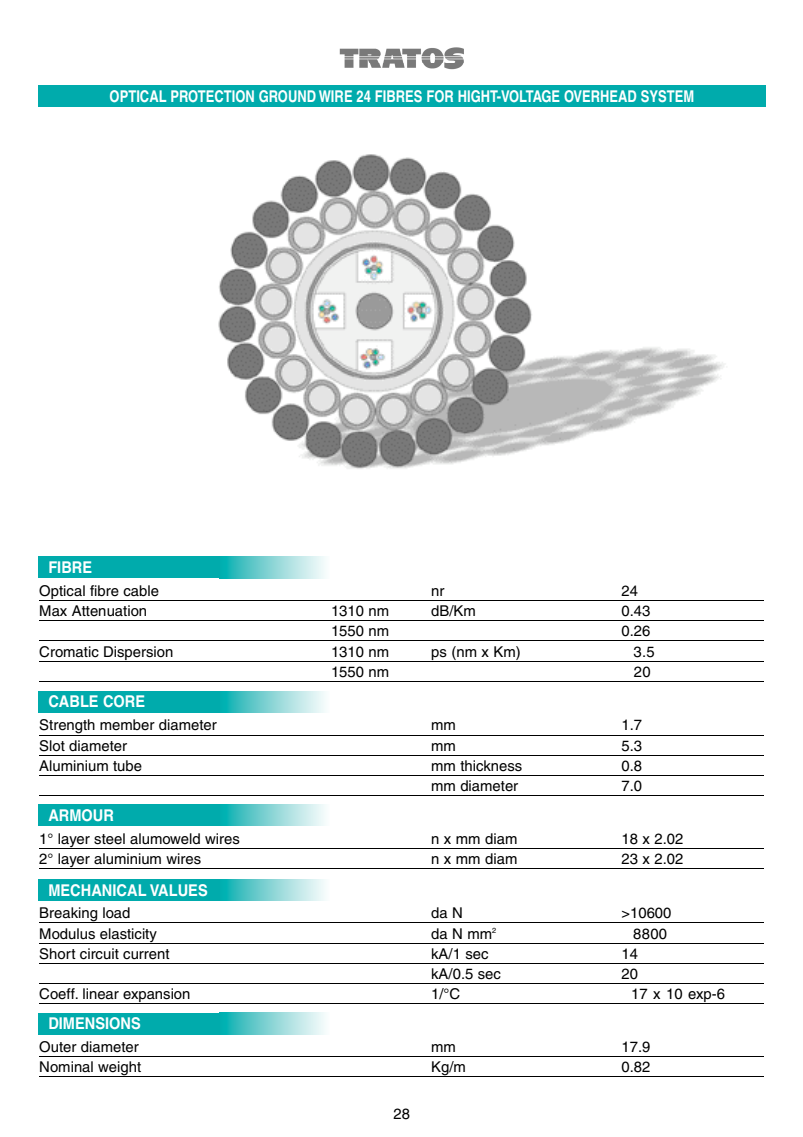
<style>
.page{position:relative;width:803px;height:1137px;background:#fff}
.page>*{position:absolute;margin:0;border:0;box-sizing:border-box;transform-origin:0 0}
.t1{font:700 16.2px "Helvetica";color:#fff;scale:.8 1}
.t2{font:700 16.2px "Helvetica";color:#fff;scale:.9 1}
.t3{font:14.85px "Helvetica";color:#000}
</style>
<div class="page">
<img style="left:339px;top:47px;width:125px;height:22px">
<div style="left:38px;top:86px;width:727px;height:21px;background:#00abac"></div>
<img style="left:219px;top:556px;width:106px;height:22px">
<div style="left:38px;top:556px;width:181px;height:22px;background:#00abac"></div>
<img style="left:218px;top:154px;width:507px;height:315px">
<hr style="left:39px;top:600px;width:725px;height:1px;background:#000">
<hr style="left:39px;top:620px;width:725px;height:1px;background:#000">
<hr style="left:39px;top:640px;width:725px;height:1px;background:#000">
<hr style="left:39px;top:661px;width:725px;height:1px;background:#000">
<hr style="left:39px;top:681px;width:725px;height:1px;background:#000">
<img style="left:219px;top:691px;width:106px;height:21px">
<div style="left:38px;top:691px;width:181px;height:21px;background:#00abac"></div>
<hr style="left:39px;top:734px;width:725px;height:1px;background:#000">
<hr style="left:39px;top:754px;width:725px;height:1px;background:#000">
<hr style="left:39px;top:775px;width:725px;height:1px;background:#000">
<hr style="left:39px;top:795px;width:725px;height:1px;background:#000">
<img style="left:219px;top:804px;width:106px;height:21px">
<div style="left:38px;top:804px;width:181px;height:21px;background:#00abac"></div>
<hr style="left:39px;top:847px;width:725px;height:1px;background:#000">
<hr style="left:39px;top:867px;width:725px;height:1px;background:#000">
<img style="left:219px;top:879px;width:106px;height:21px">
<div style="left:38px;top:879px;width:181px;height:21px;background:#00abac"></div>
<hr style="left:39px;top:922px;width:725px;height:1px;background:#000">
<hr style="left:39px;top:942px;width:725px;height:1px;background:#000">
<hr style="left:39px;top:962px;width:725px;height:1px;background:#000">
<hr style="left:39px;top:983px;width:725px;height:1px;background:#000">
<hr style="left:39px;top:1003px;width:725px;height:1px;background:#000">
<img style="left:219px;top:1012px;width:106px;height:22px">
<div style="left:38px;top:1012px;width:181px;height:22px;background:#00abac"></div>
<hr style="left:39px;top:1056px;width:725px;height:1px;background:#000">
<hr style="left:39px;top:1076px;width:725px;height:1px;background:#000">
<p class="t1" style="left:110px;top:90px;width:732px">OPTICAL PROTECTION GROUND WIRE 24 FIBRES FOR HIGHT-VOLTAGE OVERHEAD SYSTEM</p>
<p class="t2" style="left:48px;top:561px;width:50px">FIBRE</p>
<p class="t3" style="left:39px;top:585px;width:121px">Optical fibre cable</p>
<p class="t3" style="left:431px;top:585px;width:15px">nr</p>
<p class="t3" style="left:621px;top:585px;width:18px">24</p>
<p class="t3" style="left:39px;top:605px;width:109px">Max Attenuation</p>
<p class="t3" style="left:331px;top:605px;width:60px">1310 nm</p>
<p class="t3" style="left:431px;top:605px;width:46px">dB/Km</p>
<p class="t3" style="left:621px;top:605px;width:30px">0.43</p>
<p class="t3" style="left:331px;top:625px;width:60px">1550 nm</p>
<p class="t3" style="left:621px;top:625px;width:30px">0.26</p>
<p class="t3" style="left:39px;top:646px;width:135px">Cromatic Dispersion</p>
<p class="t3" style="left:331px;top:646px;width:60px">1310 nm</p>
<p class="t3" style="left:431px;top:646px;width:91px">ps (nm x Km)</p>
<p class="t3" style="left:633px;top:646px;width:23px">3.5</p>
<p class="t3" style="left:331px;top:666px;width:60px">1550 nm</p>
<p class="t3" style="left:634px;top:666px;width:18px">20</p>
<p class="t2" style="left:48px;top:695px;width:109px">CABLE CORE</p>
<p class="t3" style="left:39px;top:719px;width:179px">Strength member diameter</p>
<p class="t3" style="left:431px;top:719px;width:26px">mm</p>
<p class="t3" style="left:621px;top:719px;width:22px">1.7</p>
<p class="t3" style="left:39px;top:739px;width:89px">Slot diameter</p>
<p class="t3" style="left:431px;top:739px;width:26px">mm</p>
<p class="t3" style="left:621px;top:739px;width:22px">5.3</p>
<p class="t3" style="left:39px;top:759px;width:104px">Aluminium tube</p>
<p class="t3" style="left:431px;top:759px;width:92px">mm thickness</p>
<p class="t3" style="left:621px;top:759px;width:22px">0.8</p>
<p class="t3" style="left:431px;top:780px;width:88px">mm diameter</p>
<p class="t3" style="left:621px;top:780px;width:22px">7.0</p>
<p class="t2" style="left:48px;top:808px;width:74px">ARMOUR</p>
<p class="t3" style="left:39px;top:832px;width:202px">1° layer steel alumoweld wires</p>
<p class="t3" style="left:431px;top:832px;width:88px">n x mm diam</p>
<p class="t3" style="left:621px;top:832px;width:63px">18 x 2.02</p>
<p class="t3" style="left:39px;top:852px;width:163px">2° layer aluminium wires</p>
<p class="t3" style="left:431px;top:852px;width:88px">n x mm diam</p>
<p class="t3" style="left:621px;top:852px;width:63px">23 x 2.02</p>
<p class="t2" style="left:48px;top:883px;width:178px">MECHANICAL VALUES</p>
<p class="t3" style="left:39px;top:907px;width:93px">Breaking load</p>
<p class="t3" style="left:431px;top:907px;width:33px">da N</p>
<p class="t3" style="left:621px;top:907px;width:51px">&gt;10600</p>
<p class="t3" style="left:39px;top:927px;width:119px">Modulus elasticity</p>
<p class="t3" style="left:431px;top:927px;width:67px">da N mm<sup>2</sup></p>
<p class="t3" style="left:633px;top:927px;width:35px">8800</p>
<p class="t3" style="left:39px;top:947px;width:132px">Short circuit current</p>
<p class="t3" style="left:431px;top:947px;width:59px">kA/1 sec</p>
<p class="t3" style="left:621px;top:947px;width:18px">14</p>
<p class="t3" style="left:431px;top:968px;width:71px">kA/0.5 sec</p>
<p class="t3" style="left:621px;top:968px;width:18px">20</p>
<p class="t3" style="left:39px;top:988px;width:153px">Coeff. linear expansion</p>
<p class="t3" style="left:431px;top:988px;width:31px">1/°C</p>
<p class="t3" style="left:631px;top:988px;width:95px">17 x 10 exp-6</p>
<p class="t2" style="left:48px;top:1017px;width:104px">DIMENSIONS</p>
<p class="t3" style="left:39px;top:1041px;width:101px">Outer diameter</p>
<p class="t3" style="left:431px;top:1041px;width:26px">mm</p>
<p class="t3" style="left:621px;top:1041px;width:30px">17.9</p>
<p class="t3" style="left:39px;top:1061px;width:103px">Nominal weight</p>
<p class="t3" style="left:431px;top:1061px;width:36px">Kg/m</p>
<p class="t3" style="left:621px;top:1061px;width:30px">0.82</p>
<p class="t3" style="left:393px;top:1107px;width:18px">28</p>
</div>
